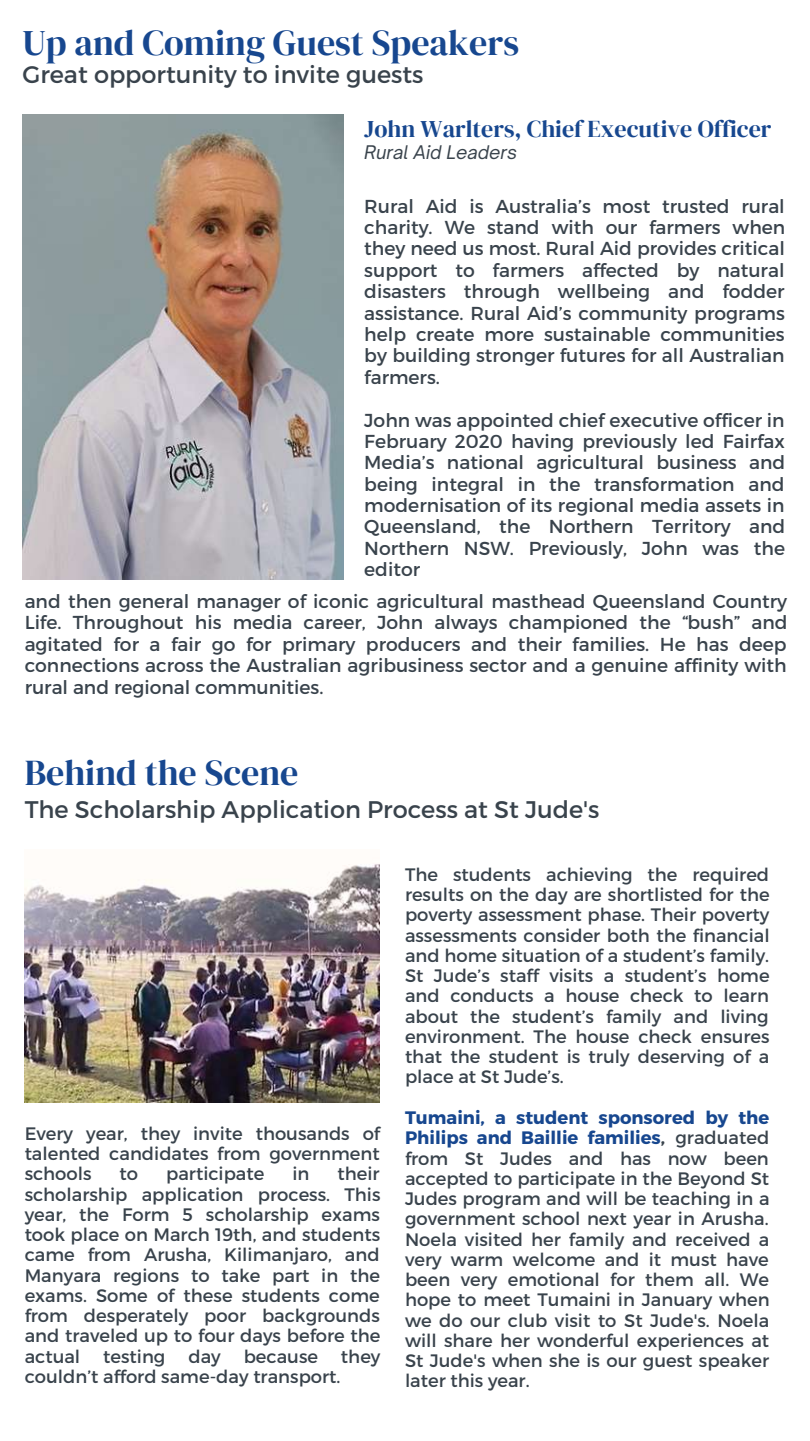
<style>
.page{position:relative;width:810px;height:1441px;background:#fff}
.page>*{position:absolute;margin:0;border:0;box-sizing:border-box;transform-origin:0 0}
.t1{font:36px "DM Serif Display";color:#17478f}
.t2{font:24px "Montserrat";color:#39434c}
.t3{font:24px "DM Serif Display";color:#17478f}
.t4{font:18.75px/21.3px "Montserrat";color:#39434c;text-align:justify}
.t5{font:18px/20.2px "Montserrat";color:#39434c;text-align:justify}
.t6{font:italic 18px "Open Sauce One";color:#39434c}
.s1{font-weight:700;color:#17478f}
.s2{font-weight:700}
</style>
<div class="page">
<img style="left:25px;top:864px;width:354px;height:238px">
<img style="left:22px;top:115px;width:321px;height:464px">
<h1 class="t1" style="left:22px;top:18px;width:498px">Up and Coming Guest Speakers</h1>
<h2 class="t2" style="left:22px;top:59px;width:403px">Great opportunity to invite guests</h2>
<h2 class="t3" style="left:364px;top:112px;width:409px">John Warlters, Chief Executive Officer</h2>
<p class="t6" style="left:364px;top:141px;width:154px">Rural Aid Leaders</p>
<p class="t4" style="left:364px;top:194px;width:423px">Rural Aid is Australia’s most trusted rural charity. We stand with our farmers when they need us most. Rural Aid provides critical support to farmers affected by natural disasters through wellbeing and fodder assistance. Rural Aid’s community programs help create more sustainable communities by building stronger futures for all Australian farmers.</p>
<p class="t4" style="left:364px;top:408px;width:423px">John was appointed chief executive officer in February 2020 having previously led Fairfax Media’s national agricultural business and being integral in the transformation and modernisation of its regional media assets in Queensland, the Northern Territory and Northern NSW. Previously, John was the editor</p>
<p class="t4" style="left:25px;top:589px;width:764px">and then general manager of iconic agricultural masthead Queensland Country Life. Throughout his media career, John always championed the “bush” and agitated for a fair go for primary producers and their families. He has deep connections across the Australian agribusiness sector and a genuine affinity with rural and regional communities.</p>
<h1 class="t1" style="left:25px;top:747px;width:275px">Behind the Scene</h1>
<h2 class="t2" style="left:25px;top:793px;width:576px">The Scholarship Application Process at St Jude's</h2>
<p class="t5" style="left:25px;top:1122px;width:357px">Every year, they invite thousands of talented candidates from government schools</p>
<p class="t5" style="left:25px;top:1162px;width:357px;text-indent:313px">their scholarship application process. This year, the Form 5 scholarship exams took place on March 19th, and students came from Arusha, Kilimanjaro, and Manyara regions to take part in the exams. Some of these students come from desperately poor backgrounds and traveled up to four days before the actual</p>
<p class="t5" style="left:120px;top:1162px;width:20px">to</p>
<p class="t5" style="left:166px;top:1162px;width:100px">participate</p>
<p class="t5" style="left:292px;top:1162px;width:19px">in</p>
<p class="t5" style="left:103px;top:1344px;width:64px">testing</p>
<p class="t5" style="left:188px;top:1344px;width:34px">day</p>
<p class="t5" style="left:244px;top:1344px;width:76px">because</p>
<p class="t5" style="left:341px;top:1344px;width:41px">they</p>
<p class="t5" style="left:25px;top:1365px;width:317px">couldn’t afford same-day transport.</p>
<p class="t5" style="left:405px;top:863px;width:366px">The students achieving the required results on the day are shortlisted for the poverty assessment phase. Their poverty assessments consider both the financial and home situation of a student’s family.<br>St Jude’s staff visits a student’s home and conducts a house check to learn about the student’s family and living environment. The house check ensures that the student is truly deserving of a place at St Jude’s.</p>
<p class="t5" style="left:405px;top:1106px;width:366px"><span class="s1">Tumaini, a student sponsored by the Philips and Baillie families</span><span class="s2">,</span> graduated from St Judes and has now been accepted to participate in the Beyond St Judes program and will be teaching in a government school next year in Arusha.<br>Noela visited her family and received a very warm welcome and it must have been very emotional for them all. We hope to meet Tumaini in January when we do our club visit to St Jude's. Noela will share her wonderful experiences at St Jude's when she is our guest speaker later this year.</p>
</div>
